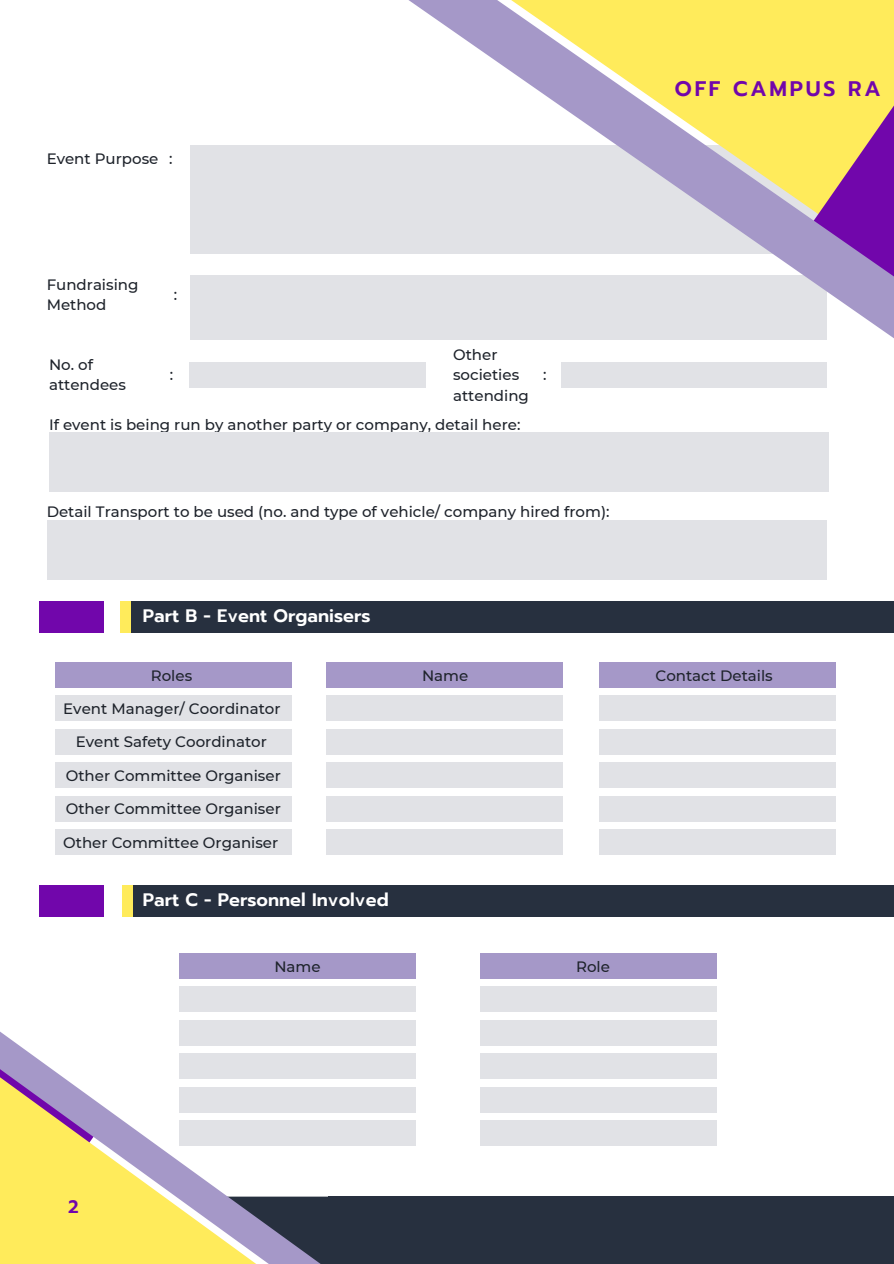
<style>
.page{position:relative;width:894px;height:1264px;background:#fff}
.page>*{position:absolute;margin:0;border:0;box-sizing:border-box;transform-origin:0 0}
.t1{font:600 21px "Prompt";letter-spacing:.13em;color:#7106ab}
.t2{font:600 18px "Prompt";color:#fff}
.t3{font:600 18px "Prompt";color:#7106ab}
.t4{font:500 15px/20.2px "Montserrat";color:#1e232b}
</style>
<div class="page">
<div style="left:190px;top:146px;width:633px;height:108px;background:#e1e2e6"></div>
<div style="left:190px;top:275px;width:636px;height:64px;background:#e1e2e6"></div>
<svg style="left:376px;top:0;width:517px;height:340px"></svg>
<div style="left:328px;top:1196px;width:565px;height:67px;background:#27303f"></div>
<div style="left:126px;top:601px;width:767px;height:31px;background:#27303f"></div>
<div style="left:39px;top:601px;width:64px;height:31px;background:#7106ab"></div>
<div style="left:121px;top:601px;width:10px;height:31px;background:#ffeb5b"></div>
<div style="left:189px;top:362px;width:236px;height:26px;background:#e1e2e6"></div>
<div style="left:561px;top:362px;width:265px;height:26px;background:#e1e2e6"></div>
<svg style="left:0;top:1031px;width:356px;height:232px"></svg>
<svg style="left:0;top:1049px;width:282px;height:214px"></svg>
<div style="left:55px;top:695px;width:237px;height:26px;background:#e1e2e6"></div>
<div style="left:55px;top:728px;width:237px;height:26px;background:#e1e2e6"></div>
<div style="left:55px;top:762px;width:237px;height:26px;background:#e1e2e6"></div>
<div style="left:55px;top:795px;width:237px;height:26px;background:#e1e2e6"></div>
<div style="left:55px;top:829px;width:237px;height:26px;background:#e1e2e6"></div>
<div style="left:55px;top:662px;width:237px;height:26px;background:#a598c8"></div>
<div style="left:326px;top:695px;width:237px;height:26px;background:#e1e2e6"></div>
<div style="left:326px;top:728px;width:237px;height:26px;background:#e1e2e6"></div>
<div style="left:326px;top:762px;width:237px;height:26px;background:#e1e2e6"></div>
<div style="left:326px;top:795px;width:237px;height:26px;background:#e1e2e6"></div>
<div style="left:326px;top:829px;width:237px;height:26px;background:#e1e2e6"></div>
<div style="left:326px;top:662px;width:237px;height:26px;background:#a598c8"></div>
<div style="left:598px;top:695px;width:237px;height:26px;background:#e1e2e6"></div>
<div style="left:598px;top:728px;width:237px;height:26px;background:#e1e2e6"></div>
<div style="left:598px;top:762px;width:237px;height:26px;background:#e1e2e6"></div>
<div style="left:598px;top:795px;width:237px;height:26px;background:#e1e2e6"></div>
<div style="left:598px;top:829px;width:237px;height:26px;background:#e1e2e6"></div>
<div style="left:598px;top:662px;width:237px;height:26px;background:#a598c8"></div>
<div style="left:179px;top:986px;width:236px;height:26px;background:#e1e2e6"></div>
<div style="left:179px;top:1019px;width:236px;height:26px;background:#e1e2e6"></div>
<div style="left:179px;top:1053px;width:236px;height:26px;background:#e1e2e6"></div>
<div style="left:179px;top:1086px;width:236px;height:26px;background:#e1e2e6"></div>
<div style="left:179px;top:1120px;width:236px;height:25px;background:#e1e2e6"></div>
<div style="left:179px;top:953px;width:236px;height:26px;background:#a598c8"></div>
<div style="left:480px;top:986px;width:237px;height:26px;background:#e1e2e6"></div>
<div style="left:480px;top:1019px;width:237px;height:26px;background:#e1e2e6"></div>
<div style="left:480px;top:1053px;width:237px;height:26px;background:#e1e2e6"></div>
<div style="left:480px;top:1086px;width:237px;height:26px;background:#e1e2e6"></div>
<div style="left:480px;top:1120px;width:237px;height:25px;background:#e1e2e6"></div>
<div style="left:480px;top:953px;width:237px;height:26px;background:#a598c8"></div>
<div style="left:39px;top:885px;width:64px;height:31px;background:#7106ab"></div>
<div style="left:127px;top:885px;width:766px;height:31px;background:#27303f"></div>
<div style="left:122px;top:885px;width:10px;height:31px;background:#ffeb5b"></div>
<div style="left:47px;top:519px;width:779px;height:60px;background:#e1e2e6"></div>
<div style="left:49px;top:432px;width:779px;height:60px;background:#e1e2e6"></div>
<p class="t4" style="left:47px;top:149px;width:113px">Event Purpose</p>
<p class="t4" style="left:169px;top:149px;width:5px">:</p>
<p class="t4" style="left:47px;top:274px;width:93px">Fundraising<br>Method</p>
<p class="t4" style="left:174px;top:284px;width:5px">:</p>
<p class="t4" style="left:49px;top:355px;width:78px">No. of attendees</p>
<p class="t4" style="left:453px;top:344px;width:77px">Other societies attending</p>
<p class="t4" style="left:170px;top:365px;width:5px">:</p>
<p class="t4" style="left:543px;top:365px;width:5px">:</p>
<p class="t4" style="left:49px;top:414px;width:473px">If event is being run by another party or company, detail here:</p>
<p class="t4" style="left:47px;top:501px;width:564px">Detail Transport to be used (no. and type of vehicle/ company hired from):</p>
<p class="t2" style="left:143px;top:602px;width:229px">Part B - Event Organisers</p>
<p class="t1" style="left:674px;top:73px;width:207px">OFF CAMPUS RA</p>
<p class="t4" style="left:151px;top:665px;width:43px">Roles</p>
<p class="t4" style="left:422px;top:665px;width:48px">Name</p>
<p class="t4" style="left:655px;top:665px;width:119px">Contact Details</p>
<p class="t4" style="left:63px;top:698px;width:219px">Event Manager/ Coordinator</p>
<p class="t4" style="left:76px;top:731px;width:193px">Event Safety Coordinator</p>
<p class="t4" style="left:66px;top:765px;width:216px">Other Committee Organiser</p>
<p class="t4" style="left:66px;top:798px;width:216px">Other Committee Organiser</p>
<p class="t4" style="left:63px;top:832px;width:216px">Other Committee Organiser</p>
<p class="t2" style="left:143px;top:886px;width:247px">Part C - Personnel Involved</p>
<p class="t3" style="left:68px;top:1193px;width:12px">2</p>
<p class="t4" style="left:274px;top:956px;width:48px">Name</p>
<p class="t4" style="left:576px;top:956px;width:35px">Role</p>
</div>
